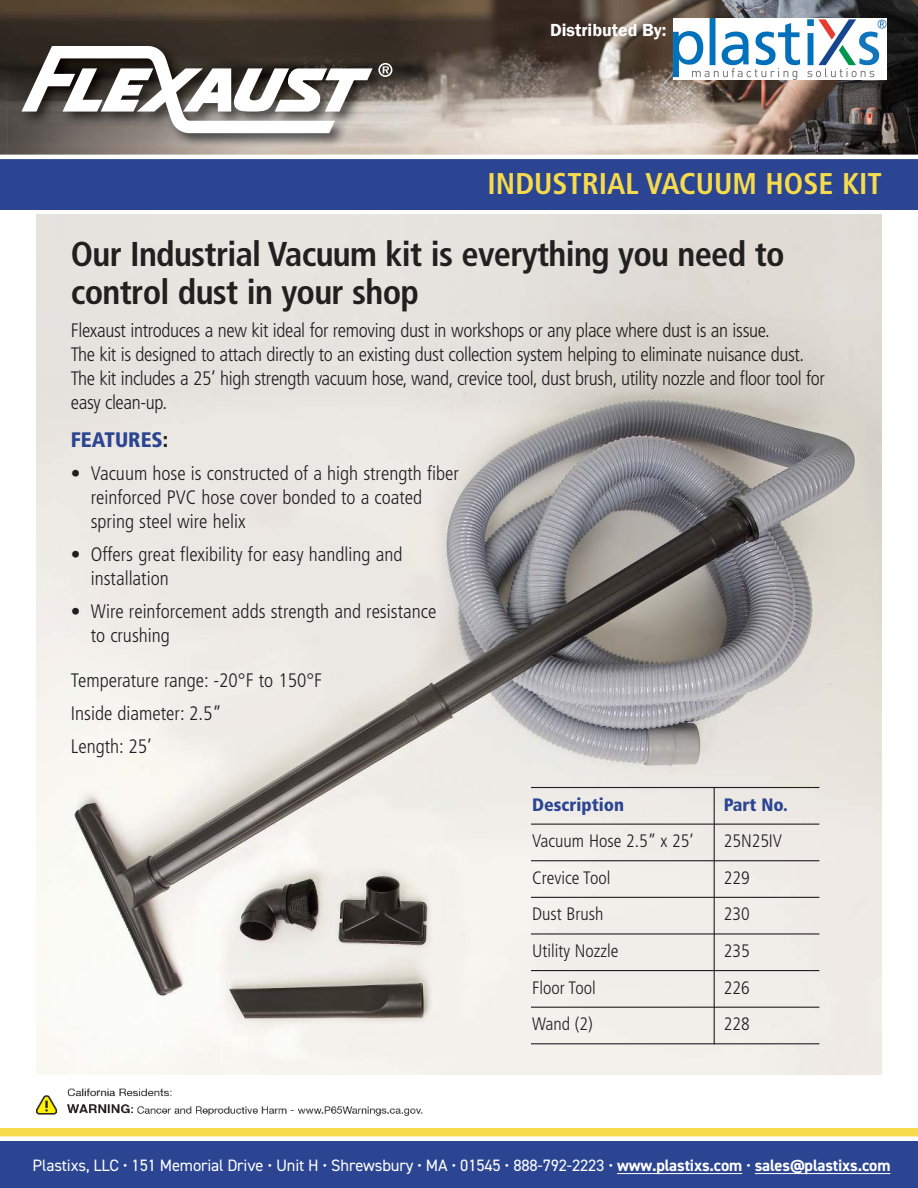
<style>
.page{position:relative;width:918px;height:1188px;background:#fff}
.page>*{position:absolute;margin:0;border:0;box-sizing:border-box;transform-origin:0 0}
.t1{font:700 condensed 34.5px/38.4px "Frutiger";letter-spacing:-.02em;color:#221f1f}
.t2{font:700 condensed 30px "Frutiger";color:#f7db4c}
.t3{font:900 condensed 21px "Frutiger";color:#2b4592}
.t4{font:300 condensed 19.5px/24px "Frutiger";letter-spacing:-.02em;color:#221f1f}
.t5{font:300 condensed 19.5px/24px "Frutiger";color:#221f1f}
.t6{font:300 condensed 18px "Frutiger";color:#221f1f}
.t7{font:900 condensed 18px "Frutiger";color:#2b4592}
.t8{font:600 18px "Franklin Gothic";color:#fff}
.t9{font:16.5px "DIN2014";letter-spacing:-.01em;color:#fff}
.s1{color:#221f1f}
.s2{font-weight:700}
</style>
<div class="page">
<img style="left:36px;top:1088px;width:387px;height:28px">
<img style="left:0;top:0;width:918px;height:155px">
<div style="left:0;top:156px;width:918px;height:54px;background:#2b4592"></div>
<img style="left:36px;top:214px;width:846px;height:861px">
<div style="left:0;top:1141px;width:918px;height:47px;background:#2b4592"></div>
<div style="left:0;top:1128px;width:918px;height:9px;background:#f7db4c"></div>
<div style="left:0;top:1136px;width:918px;height:5px;background:#fff"></div>
<img style="left:7px;top:0;width:420px;height:160px">
<svg style="left:21px;top:46px;width:371px;height:87px"></svg>
<hr style="left:0;top:155px;width:918px;height:4px;background:#fff">
<hr style="left:714px;top:787px;width:1px;height:257px;background:#221f1f">
<hr style="left:531px;top:787px;width:288px;height:1px;background:#221f1f">
<hr style="left:531px;top:824px;width:288px;height:1px;background:#221f1f">
<hr style="left:531px;top:860px;width:288px;height:1px;background:#221f1f">
<hr style="left:531px;top:897px;width:288px;height:1px;background:#221f1f">
<hr style="left:531px;top:933px;width:288px;height:2px;background:#221f1f">
<hr style="left:531px;top:970px;width:288px;height:1px;background:#221f1f">
<hr style="left:531px;top:1007px;width:288px;height:1px;background:#221f1f">
<hr style="left:531px;top:1043px;width:288px;height:1px;background:#221f1f">
<img style="left:673px;top:19px;width:213px;height:61px">
<hr style="left:755px;top:1173px;width:136px;height:1px;background:#fff">
<hr style="left:617px;top:1173px;width:125px;height:1px;background:#fff">
<p class="t8" style="left:550px;top:19px;width:118px">Distributed By:</p>
<h2 class="t2" style="left:488px;top:172px;width:396px">INDUSTRIAL VACUUM HOSE KIT</h2>
<h1 class="t1" style="left:71px;top:237px;width:715px">Our Industrial Vacuum kit is everything you need to control dust in your shop</h1>
<p class="t4" style="left:71px;top:320px;width:756px">Flexaust introduces a new kit ideal for removing dust in workshops or any place where dust is an issue.<br>The kit is designed to attach directly to an existing dust collection system helping to eliminate nuisance dust.<br>The kit includes a 25’ high strength vacuum hose, wand, crevice tool, dust brush, utility nozzle and floor tool for easy clean-up.</p>
<p class="t3" style="left:71px;top:431px;width:99px">FEATURES<span class="s1">:</span></p>
<p class="t5" style="left:91px;top:463px;width:370px;text-indent:-20px">• Vacuum hose is constructed of a high strength fiber reinforced PVC hose cover bonded to a coated spring steel wire helix</p>
<p class="t5" style="left:91px;top:544px;width:313px;text-indent:-20px">• Offers great flexibility for easy handling and installation</p>
<p class="t5" style="left:91px;top:601px;width:347px;text-indent:-20px">• Wire reinforcement adds strength and resistance to crushing</p>
<p class="t5" style="left:71px;top:665px;width:253px;line-height:33px">Temperature range: -20°F to 150°F<br>Inside diameter: 2.5”<br>Length: 25’</p>
<p class="t7" style="left:532px;top:797px;width:94px">Description</p>
<p class="t7" style="left:724px;top:797px;width:66px">Part No.</p>
<p class="t6" style="left:532px;top:834px;width:163px">Vacuum Hose 2.5” x 25’</p>
<p class="t6" style="left:724px;top:834px;width:60px">25N25IV</p>
<p class="t6" style="left:532px;top:870px;width:80px">Crevice Tool</p>
<p class="t6" style="left:724px;top:870px;width:27px">229</p>
<p class="t6" style="left:532px;top:907px;width:73px">Dust Brush</p>
<p class="t6" style="left:724px;top:907px;width:27px">230</p>
<p class="t6" style="left:532px;top:943px;width:88px">Utility Nozzle</p>
<p class="t6" style="left:724px;top:943px;width:27px">235</p>
<p class="t6" style="left:532px;top:980px;width:65px">Floor Tool</p>
<p class="t6" style="left:724px;top:980px;width:27px">226</p>
<p class="t6" style="left:532px;top:1017px;width:62px">Wand (2)</p>
<p class="t6" style="left:724px;top:1017px;width:27px">228</p>
<p class="t9" style="left:33px;top:1155px;width:859px">Plastixs, LLC • 151 Memorial Drive • Unit H • Shrewsbury • MA • 01545 • 888-792-2223 • <span class="s2">www.plastixs.com</span> • <span class="s2">sales@plastixs.com</span></p>
</div>
